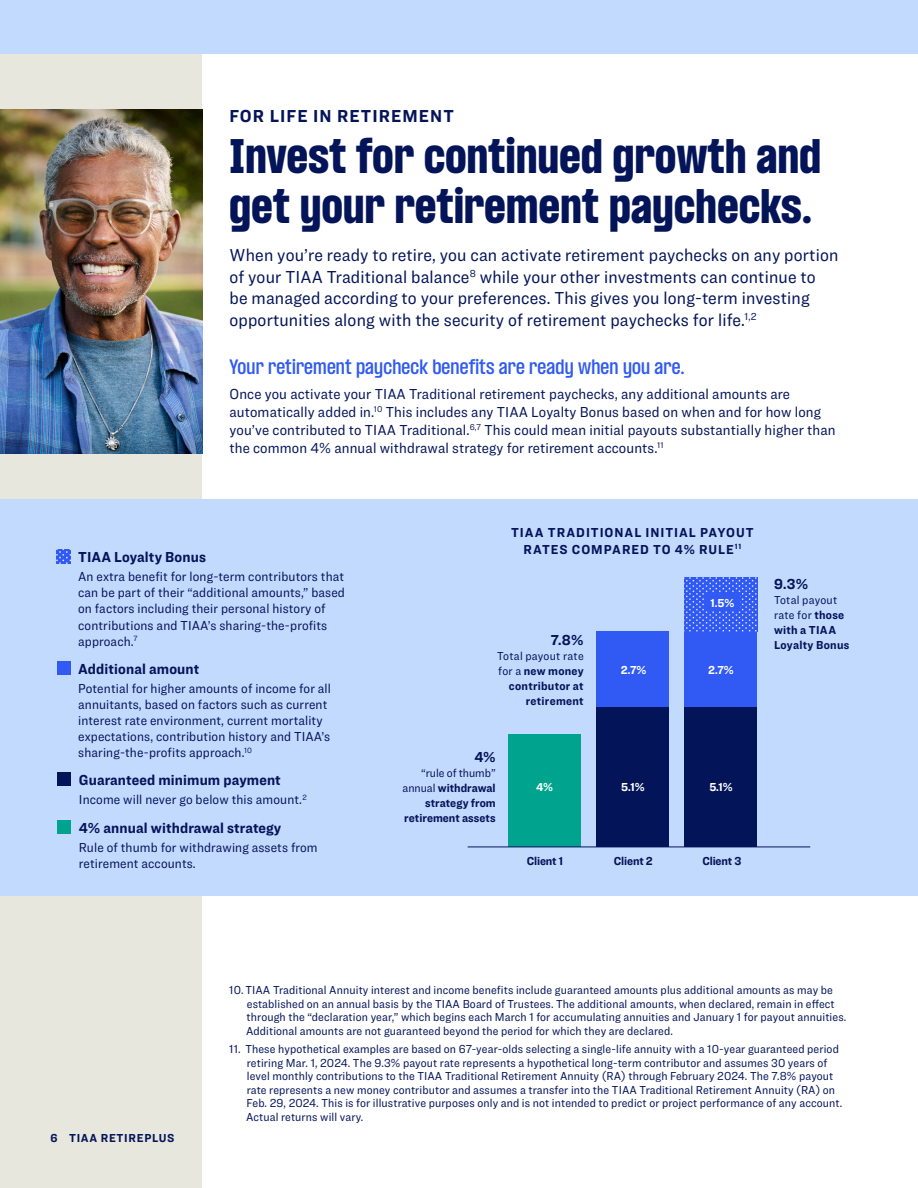
<style>
.page{position:relative;width:918px;height:1188px;background:#fff}
.page>*{position:absolute;margin:0;border:0;box-sizing:border-box;transform-origin:0 0}
.t1{font:900 42px/50.4px "TIAA Challenger";letter-spacing:.01em;color:#041459}
.t2{font:18px/21.6px "Ringside Narrow";letter-spacing:.01em;color:#041459}
.t3{font:600 18px "TIAA Challenger";letter-spacing:.01em;color:#305af3}
.t4{font:700 18px "Ringside Narrow";letter-spacing:.06em;color:#041459}
.t5{font:15px/18px "Ringside Narrow";letter-spacing:.01em;color:#041459}
.t6{font:700 15px "Ringside Narrow";letter-spacing:.01em;color:#041459}
.t7{font:13.5px/16.2px "Ringside Narrow";letter-spacing:.01em;color:#041459}
.t8{font:700 13.5px/16.2px "Ringside Narrow";letter-spacing:.07em;color:#041459;text-align:center}
.t9{font:12px/13.5px "Ringside Narrow";letter-spacing:.01em;color:#041459}
.t10{font:700 12px/15px "Ringside Narrow";letter-spacing:.015em;color:#041459;text-align:right}
.t11{font:700 12px "Ringside Narrow";color:#fff}
.t12{font:700 12px "Ringside Narrow";letter-spacing:.06em;color:#041459}
.s1{font-weight:400}
</style>
<div class="page">
<div style="left:0;top:54px;width:202px;height:1134px;background:#e7e7dd"></div>
<div style="left:0;top:0;width:918px;height:54px;background:#c3daff"></div>
<img style="left:0;top:109px;width:202px;height:344px">
<div style="left:0;top:499px;width:918px;height:397px;background:#c3daff"></div>
<svg style="left:57px;top:550px;width:13px;height:13px"></svg>
<div style="left:57px;top:661px;width:13px;height:14px;background:#305af3"></div>
<div style="left:57px;top:772px;width:14px;height:14px;background:#041459"></div>
<div style="left:57px;top:820px;width:14px;height:13px;background:#00a38d"></div>
<div style="left:597px;top:700px;width:72px;height:147px;background:#041459"></div>
<div style="left:597px;top:631px;width:72px;height:75px;background:#305af3"></div>
<div style="left:508px;top:734px;width:73px;height:113px;background:#00a38d"></div>
<div style="left:685px;top:700px;width:72px;height:147px;background:#041459"></div>
<div style="left:685px;top:631px;width:72px;height:75px;background:#305af3"></div>
<img style="left:685px;top:577px;width:72px;height:54px">
<div style="left:705px;top:593px;width:35px;height:18px;background:#305af3"></div>
<hr style="left:468px;top:847px;width:342px;height:1px;background:#041459">
<h2 class="t4" style="left:230px;top:103px;width:226px">FOR LIFE IN RETIREMENT</h2>
<h1 class="t1" style="left:230px;top:131px;width:593px">Invest for continued growth and get your retirement paychecks.</h1>
<p class="t2" style="left:230px;top:244px;width:610px">When you’re ready to retire, you can activate retirement paychecks on any portion of your TIAA Traditional balance<sup>8</sup> while your other investments can continue to<br>be managed according to your preferences. This gives you long-term investing opportunities along with the security of retirement paychecks for life.<sup>1,2</sup></p>
<h2 class="t3" style="left:230px;top:356px;width:456px">Your retirement paycheck benefits are ready when you are.</h2>
<p class="t5" style="left:229px;top:385px;width:608px">Once you activate your TIAA Traditional retirement paychecks, any additional amounts are automatically added in.<sup>10</sup> This includes any TIAA Loyalty Bonus based on when and for how long you’ve contributed to TIAA Traditional.<sup>6,7</sup> This could mean initial payouts substantially higher than the common 4% annual withdrawal strategy for retirement accounts.<sup>11</sup></p>
<p class="t6" style="left:78px;top:546px;width:129px">TIAA Loyalty Bonus</p>
<p class="t7" style="left:78px;top:568px;width:268px">An extra benefit for long-term contributors that can be part of their “additional amounts,” based on factors including their personal history of contributions and TIAA’s sharing-the-profits approach.<sup>7</sup></p>
<p class="t6" style="left:78px;top:658px;width:123px">Additional amount</p>
<p class="t7" style="left:78px;top:680px;width:254px">Potential for higher amounts of income for all annuitants, based on factors such as current interest rate environment, current mortality expectations, contribution history and TIAA’s sharing-the-profits approach.<sup>10</sup></p>
<p class="t6" style="left:79px;top:769px;width:203px">Guaranteed minimum payment</p>
<p class="t7" style="left:79px;top:791px;width:229px">Income will never go below this amount.<sup>2</sup></p>
<p class="t6" style="left:79px;top:817px;width:204px">4% annual withdrawal strategy</p>
<p class="t7" style="left:79px;top:839px;width:240px">Rule of thumb for withdrawing assets from retirement accounts.</p>
<p class="t8" style="left:511px;top:524px;width:244px">TIAA TRADITIONAL INITIAL PAYOUT<br>RATES COMPARED TO 4% RULE<sup>11</sup></p>
<p class="t6" style="left:551px;top:629px;width:34px">7.8%</p>
<p class="t10" style="left:497px;top:648px;width:88px"><span class="s1">Total payout rate for a</span> new money contributor at retirement</p>
<p class="t6" style="left:475px;top:746px;width:23px">4%</p>
<p class="t10" style="left:403px;top:765px;width:95px"><span class="s1">“rule of thumb” annual</span> withdrawal strategy from retirement assets</p>
<p class="t11" style="left:536px;top:779px;width:18px">4%</p>
<p class="t10" style="left:527px;top:854px;width:38px">Client 1</p>
<p class="t11" style="left:621px;top:662px;width:27px">2.7%</p>
<p class="t11" style="left:621px;top:779px;width:25px">5.1%</p>
<p class="t10" style="left:614px;top:854px;width:40px">Client 2</p>
<p class="t11" style="left:711px;top:594px;width:25px">1.5%</p>
<p class="t11" style="left:708px;top:662px;width:27px">2.7%</p>
<p class="t11" style="left:709px;top:779px;width:25px">5.1%</p>
<p class="t10" style="left:702px;top:854px;width:40px">Client 3</p>
<p class="t6" style="left:774px;top:573px;width:36px">9.3%</p>
<p class="t10" style="left:774px;top:592px;width:77px;text-align:left"><span class="s1">Total payout rate for</span> those with a TIAA<br>Loyalty Bonus</p>
<p class="t12" style="left:51px;top:1129px;width:125px">6 TIAA RETIREPLUS</p>
<p class="t9" style="left:246px;top:983px;width:602px;text-indent:-17px">10. TIAA Traditional Annuity interest and income benefits include guaranteed amounts plus additional amounts as may be established on an annual basis by the TIAA Board of Trustees. The additional amounts, when declared, remain in effect through the “declaration year,” which begins each March 1 for accumulating annuities and January 1 for payout annuities.<br>Additional amounts are not guaranteed beyond the period for which they are declared.</p>
<p class="t9" style="left:246px;top:1042px;width:598px;text-indent:-17px">11. These hypothetical examples are based on 67-year-olds selecting a single-life annuity with a 10-year guaranteed period retiring Mar. 1, 2024. The 9.3% payout rate represents a hypothetical long-term contributor and assumes 30 years of level monthly contributions to the TIAA Traditional Retirement Annuity (RA) through February 2024. The 7.8% payout rate represents a new money contributor and assumes a transfer into the TIAA Traditional Retirement Annuity (RA) on Feb. 29, 2024. This is for illustrative purposes only and is not intended to predict or project performance of any account.<br>Actual returns will vary.</p>
</div>
